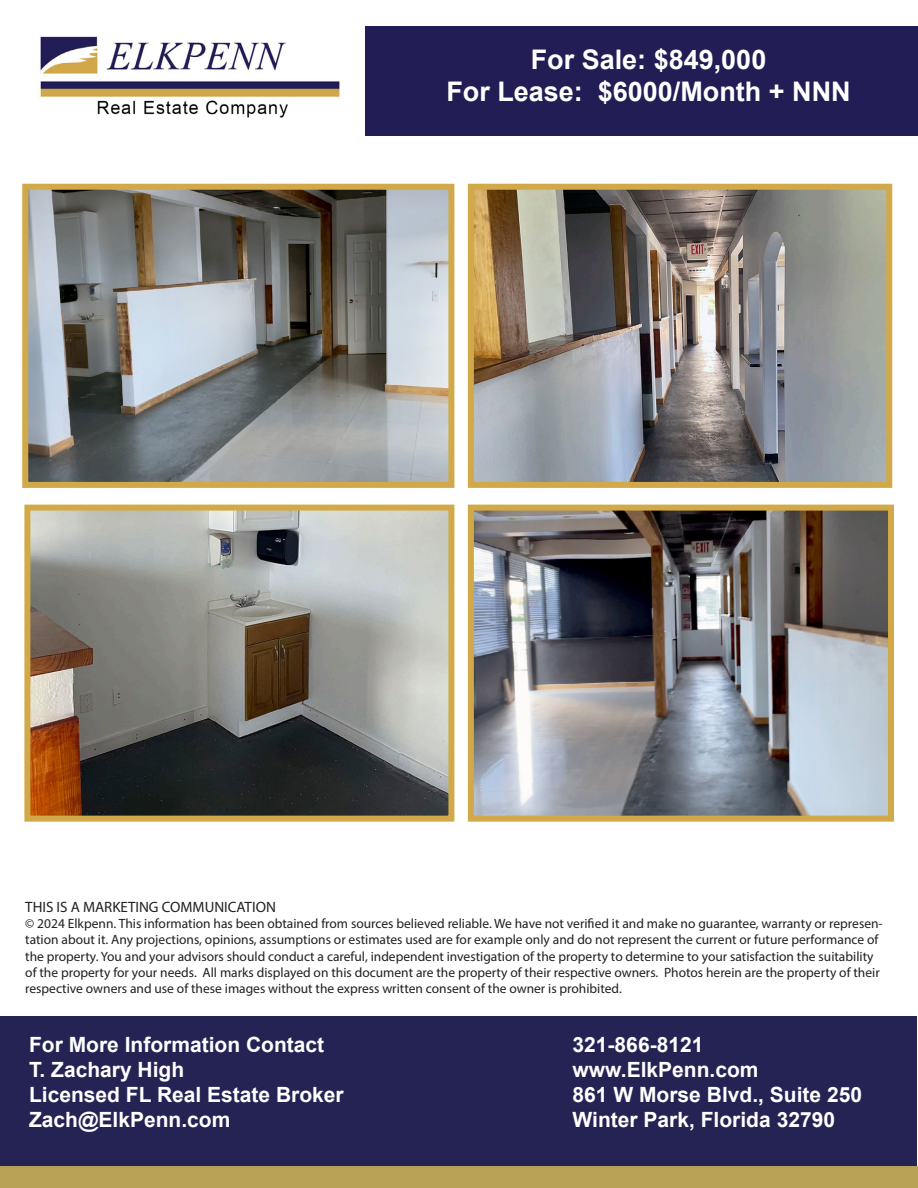
<style>
.page{position:relative;width:918px;height:1188px;background:#fff}
.page>*{position:absolute;margin:0;border:0;box-sizing:border-box;transform-origin:0 0}
.t1{font:700 27px "Arial";color:#fff}
.t2{font:700 21px/25.2px "Arial";color:#fff}
.t3{font:15px "Myriad Pro";color:#231f20}
.t4{font:13.5px/16.2px "Myriad Pro";color:#231f20}
</style>
<div class="page">
<div style="left:366px;top:26px;width:552px;height:110px;background:#221e55"></div>
<img style="left:40px;top:36px;width:300px;height:82px">
<div style="left:0;top:1016px;width:916px;height:152px;background:#252353"></div>
<div style="left:0;top:1167px;width:918px;height:21px;background:#b8a155"></div>
<img style="left:29px;top:191px;width:418px;height:290px">
<div style="left:22px;top:184px;width:432px;height:304px;border:6px solid #d2a949"></div>
<img style="left:475px;top:191px;width:410px;height:290px">
<div style="left:468px;top:184px;width:424px;height:304px;border:6px solid #d2a949"></div>
<img style="left:31px;top:512px;width:416px;height:303px">
<div style="left:24px;top:505px;width:430px;height:317px;border:6px solid #d2a949"></div>
<img style="left:475px;top:512px;width:412px;height:303px">
<div style="left:468px;top:505px;width:426px;height:317px;border:6px solid #d2a949"></div>
<p class="t1" style="left:531px;top:40px;width:237px">For Sale: $849,000</p>
<p class="t1" style="left:446px;top:73px;width:406px">For Lease: $6000/Month + NNN</p>
<p class="t3" style="left:25px;top:898px;width:252px">THIS IS A MARKETING COMMUNICATION</p>
<p class="t4" style="left:25px;top:915px;width:859px">© 2024 Elkpenn. This information has been obtained from sources believed reliable. We have not verified it and make no guarantee, warranty or represen&shy;tation about it. Any projections, opinions, assumptions or estimates used are for example only and do not represent the current or future performance of the property. You and your advisors should conduct a careful, independent investigation of the property to determine to your satisfaction the suitability of the property for your needs. All marks displayed on this document are the property of their respective owners. Photos herein are the property of their respective owners and use of these images without the express written consent of the owner is prohibited.</p>
<p class="t2" style="left:29px;top:1032px;width:297px">For More Information Contact</p>
<p class="t2" style="left:29px;top:1057px;width:316px">T. Zachary High<br>Licensed FL Real Estate Broker</p>
<p class="t2" style="left:29px;top:1107px;width:203px">Zach@ElkPenn.com</p>
<p class="t2" style="left:573px;top:1032px;width:132px">321-866-8121</p>
<p class="t2" style="left:573px;top:1057px;width:187px">www.ElkPenn.com</p>
<p class="t2" style="left:573px;top:1082px;width:291px">861 W Morse Blvd., Suite 250</p>
<p class="t2" style="left:573px;top:1107px;width:264px">Winter Park, Florida 32790</p>
</div>
